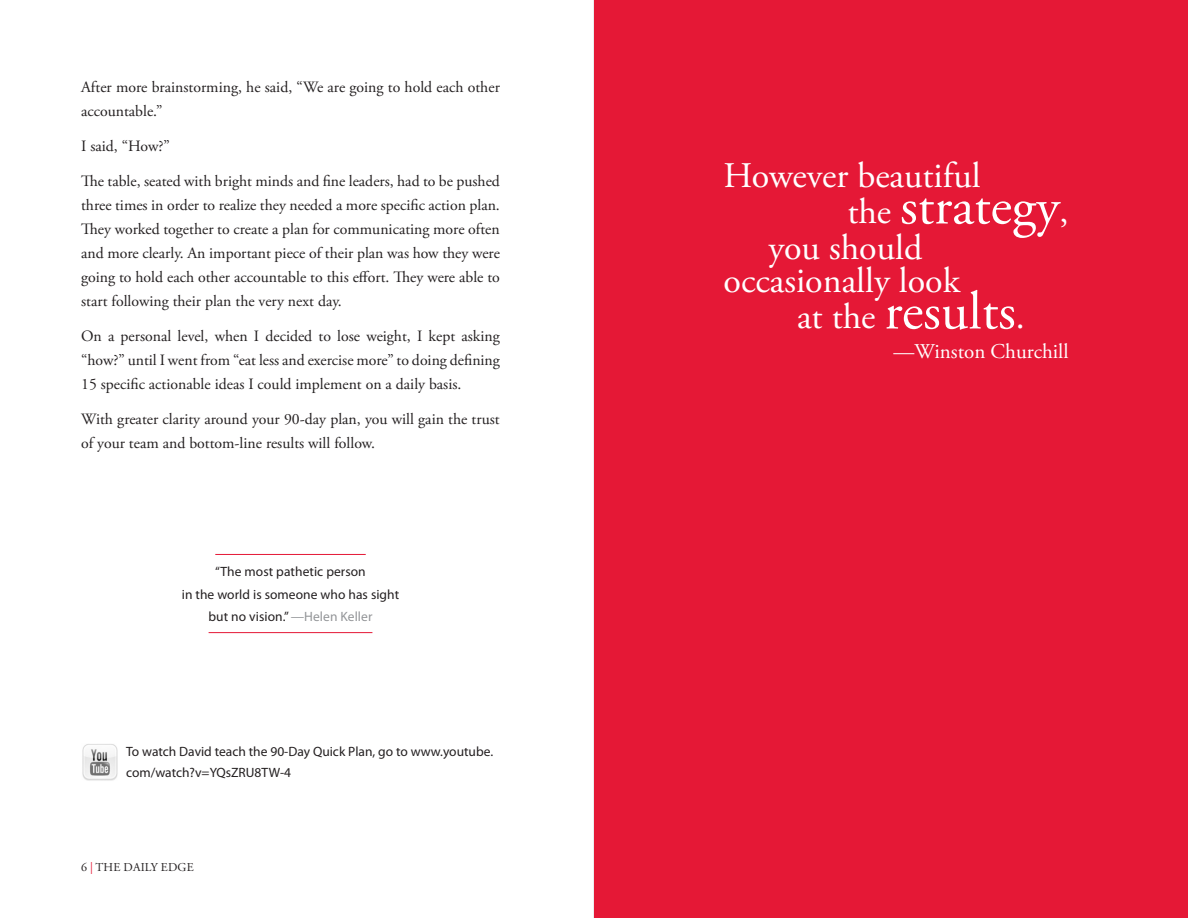
<style>
.page{position:relative;width:1188px;height:918px;background:#fff}
.page>*{position:absolute;margin:0;border:0;box-sizing:border-box;transform-origin:0 0}
.big_quote{font:54px "Adobe Garamond Pro";color:#fff}
.big_quote-2{font:36px "Adobe Garamond Pro";color:#fff}
.big_quote_author{font:21px "Adobe Garamond Pro";color:#fff}
.body-reg{font:15.75px/24px "Adobe Garamond Pro";color:#231f20;text-align:justify}
.body_-_last{font:15.75px/24px "Adobe Garamond Pro";color:#231f20}
.bullet-reg{font:13.5px/21px "Myriad Pro";color:#231f20}
.inline_body-_middle{font:13.5px "Myriad Pro";letter-spacing:.005em;color:#231f20}
.inline_body_-_bottom{font:13.5px "Myriad Pro";letter-spacing:.005em;color:#231f20}
.inline_body_-_top{font:13.5px "Myriad Pro";letter-spacing:.005em;color:#231f20}
.t1{font:12px "Adobe Garamond Pro";letter-spacing:.015em;color:#231f20}
.s1{color:#939598}
.s2{color:#e51836}
.s3{font-size:36px}
</style>
<div class="page">
<hr style="left:593px;top:0;width:2px;height:918px;background:#e6e7e9">
<div style="left:594px;top:0;width:594px;height:918px;background:#e51836"></div>
<hr style="left:215px;top:554px;width:151px;height:1px;background:#e51836">
<hr style="left:209px;top:632px;width:163px;height:1px;background:#e51836">
<img style="left:82px;top:744px;width:36px;height:37px">
<p class="body-reg" style="left:81px;top:76px;width:420px">After more brainstorming, he said, “We are going to hold each other accountable.”</p>
<p class="body-reg" style="left:81px;top:135px;width:90px">I said, “How?”</p>
<p class="body-reg" style="left:81px;top:170px;width:420px">The table, seated with bright minds and fine leaders, had to be pushed three times in order to realize they needed a more specific action plan.<br>They worked together to create a plan for communicating more often and more clearly. An important piece of their plan was how they were going to hold each other accountable to this effort. They were able to start following their plan the very next day.</p>
<p class="body-reg" style="left:81px;top:324px;width:420px">On a personal level, when I decided to lose weight, I kept asking “how?” until I went from “eat less and exercise more” to doing defining 15 specific actionable ideas I could implement on a daily basis.</p>
<p class="body_-_last" style="left:81px;top:407px;width:420px">With greater clarity around your 90-day plan, you will gain the trust of your team and bottom-line results will follow.</p>
<p class="inline_body_-_top" style="left:215px;top:564px;width:152px">“The most pathetic person</p>
<p class="inline_body-_middle" style="left:182px;top:586px;width:219px">in the world is someone who has sight</p>
<p class="inline_body_-_bottom" style="left:209px;top:609px;width:165px">but no vision.” <span class="s1">—Helen Keller</span></p>
<p class="bullet-reg" style="left:126px;top:741px;width:368px">To watch David teach the 90-Day Quick Plan, go to www.youtube. com/watch?v=YQsZRU8TW-4</p>
<p class="t1" style="left:81px;top:860px;width:114px">6 <span class="s2">|</span> THE DAILY EDGE</p>
<p class="big_quote-2" style="left:724px;top:154px;width:259px">However beautiful</p>
<p class="big_quote" style="left:847px;top:174px;width:223px"><span class="s3">the</span> strategy<span class="s3">,</span></p>
<p class="big_quote-2" style="left:769px;top:226px;width:155px">you should</p>
<p class="big_quote-2" style="left:724px;top:259px;width:238px">occasionally look</p>
<p class="big_quote" style="left:797px;top:279px;width:229px"><span class="s3">at the</span> results<span class="s3">.</span></p>
<p class="big_quote_author" style="left:894px;top:339px;width:177px">—Winston Churchill</p>
</div>
